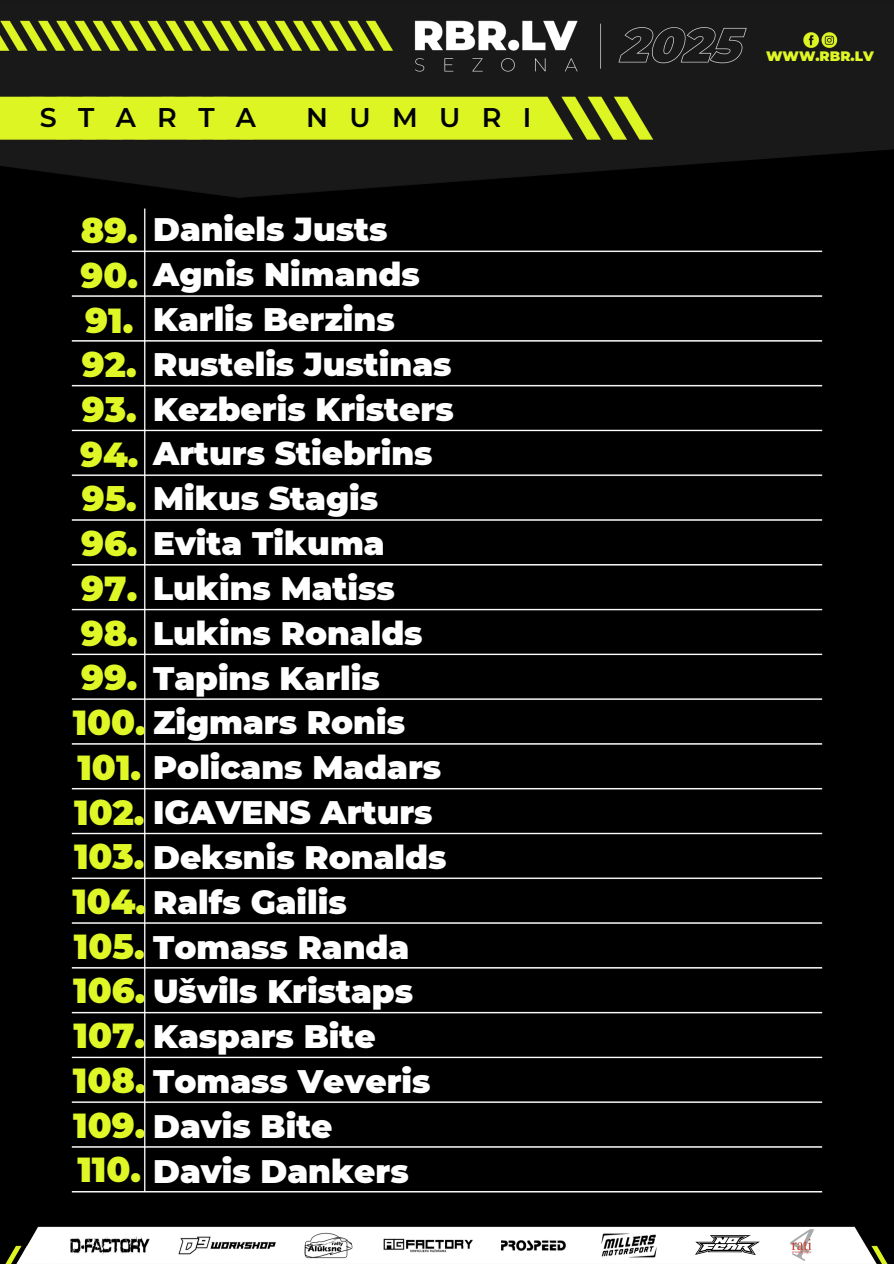
<style>
.page{position:relative;width:894px;height:1264px;background:#fff}
.page>*{position:absolute;margin:0;border:0;box-sizing:border-box;transform-origin:0 0}
.t1{font:900 34.65px/44.7px "Montserrat";color:#dff727}
.t2{font:900 32.55px/44.8px "Montserrat";color:#fff}
.t3{font:600 27px "Montserrat";letter-spacing:.79em;color:#000}
.t4{font:900 13.65px "Montserrat";color:#dff727}
.s1{font-size:34.65px;color:#dff727}
</style>
<div class="page">
<div style="left:0;top:0;width:893px;height:1263px;background:#000"></div>
<img style="left:0;top:0;width:893px;height:198px">
<img style="left:6px;top:1226px;width:881px;height:37px">
<img style="left:790px;top:1229px;width:23px;height:31px">
<img style="left:297px;top:1226px;width:62px;height:37px">
<img style="left:71px;top:208px;width:752px;height:985px">
<svg style="left:694px;top:1235px;width:65px;height:19px"></svg>
<p class="t3" style="left:40px;top:100px;width:218px">STARTA</p>
<p class="t3" style="left:306px;top:100px;width:227px">NUMURI</p>
<h2 class="t2" style="left:81px;top:207px;width:308px"><span class="s1">89.</span> Daniels Justs</h2>
<h2 class="t1" style="left:80px;top:253px;width:59px">90.<br>91.<br>92.<br>93.</h2>
<h2 class="t2" style="left:80px;top:431px;width:354px"><span class="s1">94.</span> Arturs Stiebrins</h2>
<h2 class="t1" style="left:82px;top:476px;width:56px">95.</h2>
<h2 class="t2" style="left:81px;top:521px;width:305px"><span class="s1">96.</span> Evita Tikuma</h2>
<h2 class="t1" style="left:81px;top:566px;width:57px">97.</h2>
<h2 class="t2" style="left:81px;top:610px;width:343px"><span class="s1">98.</span> Lukins Ronalds</h2>
<h2 class="t2" style="left:72px;top:655px;width:375px"><span class="s1">99.</span> Tapins Karlis<br><span class="s1">100.</span> Zigmars Ronis<br><span class="s1">101.</span> Policans Madars<br><span class="s1">102.</span> IGAVENS Arturs<br><span class="s1">103.</span> Deksnis Ronalds<br><span class="s1">104.</span> Ralfs Gailis<br><span class="s1">105.</span> Tomass Randa<br><span class="s1">106.</span> Ušvils Kristaps<br><span class="s1">107.</span> Kaspars Bite<br><span class="s1">108.</span> Tomass Veveris<br><span class="s1">109.</span> Davis Bite<br><span class="s1">110.</span> Davis Dankers</h2>
<p class="t2" style="left:153px;top:252px;width:302px">Agnis Nimands<br>Karlis Berzins<br>Rustelis Justinas<br>Kezberis Kristers</p>
<p class="t2" style="left:153px;top:476px;width:226px">Mikus Stagis</p>
<p class="t2" style="left:153px;top:565px;width:243px">Lukins Matiss</p>
<p class="t4" style="left:765px;top:47px;width:109px">WWW.RBR.LV</p>
</div>
